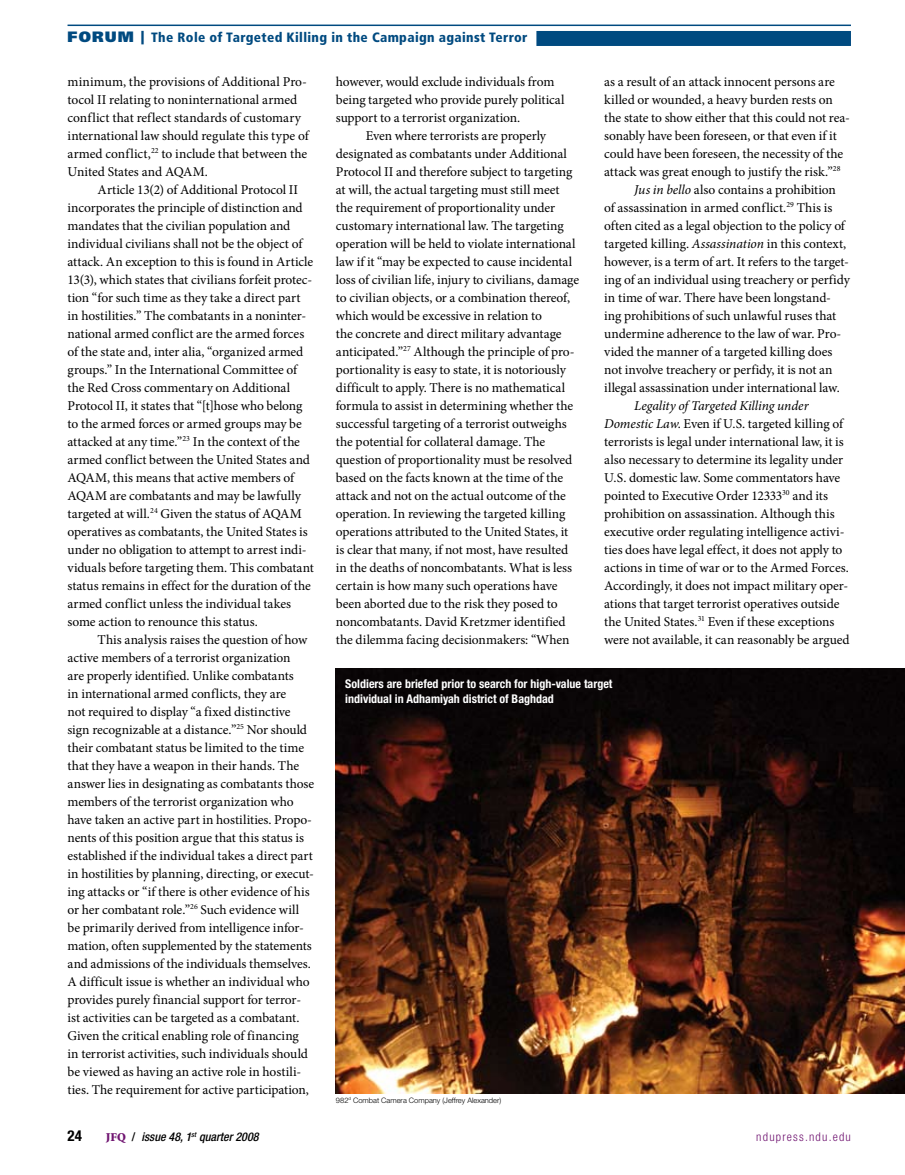
<style>
.page{position:relative;width:905px;height:1175px;background:#fff}
.page>*{position:absolute;margin:0;border:0;box-sizing:border-box;transform-origin:0 0}
.t1{font:700 condensed 15px "Helvetica Neue LT Std";color:#000}
.t2{font:13.5px/18px "Minion Pro";letter-spacing:-.005em;color:#000}
.t3{font:900 condensed 13.5px "Frutiger LT Std";letter-spacing:.025em;color:#004a80}
.t4{font:700 condensed 12px/15px "Helvetica Neue LT Std";color:#fff}
.t5{font:italic 500 condensed 12px "Helvetica Neue LT Std";color:#000}
.t6{font:300 condensed 12px "Helvetica Neue LT Std";letter-spacing:.1em;color:#701471}
.t7{font:300 7.5px "Helvetica Neue LT Std";color:#000}
.s1{font-stretch:normal;font-size:15px}
.s2{font-stretch:normal}
.s3{font-style:italic}
.s4{font-family:"Minion Std";font-weight:900;font-style:normal;font-stretch:normal;color:#701471}
.s5{font-style:normal}
</style>
<div class="page">
<hr style="left:68px;top:25px;width:782px;height:1px;background:#004a80">
<div style="left:536px;top:31px;width:314px;height:15px;background:#004a80"></div>
<img style="left:336px;top:668px;width:568px;height:425px">
<p class="t3" style="left:68px;top:30px;width:461px"><span class="s1">FORUM</span> <span class="s2">|</span> The Role of Targeted Killing in the Campaign against Terror</p>
<p class="t2" style="left:68px;top:72px;width:243px">minimum, the provisions of Additional Pro&shy;tocol II relating to noninternational armed conflict that reflect standards of customary international law should regulate this type of armed conflict,<sup>22</sup> to include that between the United States and AQAM.</p>
<p class="t2" style="left:68px;top:180px;width:248px;text-indent:30px">Article 13(2) of Additional Protocol II incorporates the principle of distinction and mandates that the civilian population and individual civilians shall not be the object of attack. An exception to this is found in Article 13(3), which states that civilians forfeit protec&shy;tion “for such time as they take a direct part in hostilities.” The combatants in a noninter&shy;national armed conflict are the armed forces of the state and, inter alia, “organized armed groups.” In the International Committee of the Red Cross commentary on Additional Protocol II, it states that “[t]hose who belong to the armed forces or armed groups may be attacked at any time.”<sup>23</sup> In the context of the armed conflict between the United States and AQAM, this means that active members of AQAM are combatants and may be lawfully targeted at will.<sup>24</sup> Given the status of AQAM operatives as combatants, the United States is under no obligation to attempt to arrest indi&shy;viduals before targeting them. This combatant status remains in effect for the duration of the armed conflict unless the individual takes some action to renounce this status.</p>
<p class="t2" style="left:68px;top:630px;width:248px;text-indent:30px">This analysis raises the question of how active members of a terrorist organization<br>are properly identified. Unlike combatants<br>in international armed conflicts, they are<br>not required to display “a fixed distinctive sign recognizable at a distance.”<sup>25</sup> Nor should their combatant status be limited to the time that they have a weapon in their hands. The answer lies in designating as combatants those members of the terrorist organization who have taken an active part in hostilities. Propo&shy;nents of this position argue that this status is established if the individual takes a direct part in hostilities by planning, directing, or execut&shy;ing attacks or “if there is other evidence of his or her combatant role.”<sup>26</sup> Such evidence will be primarily derived from intelligence infor&shy;mation, often supplemented by the statements and admissions of the individuals themselves.<br>A difficult issue is whether an individual who provides purely financial support for terror&shy;ist activities can be targeted as a combatant.<br>Given the critical enabling role of financing<br>in terrorist activities, such individuals should be viewed as having an active role in hostili&shy;ties. The requirement for active participation,</p>
<p class="t2" style="left:336px;top:72px;width:230px">however, would exclude individuals from being targeted who provide purely political support to a terrorist organization.</p>
<p class="t2" style="left:336px;top:126px;width:245px;text-indent:30px">Even where terrorists are properly designated as combatants under Additional Protocol II and therefore subject to targeting at will, the actual targeting must still meet the requirement of proportionality under customary international law. The targeting operation will be held to violate international law if it “may be expected to cause incidental loss of civilian life, injury to civilians, damage to civilian objects, or a combination thereof, which would be excessive in relation to<br>the concrete and direct military advantage anticipated.”<sup>27</sup> Although the principle of pro&shy;portionality is easy to state, it is notoriously difficult to apply. There is no mathematical formula to assist in determining whether the successful targeting of a terrorist outweighs the potential for collateral damage. The question of proportionality must be resolved based on the facts known at the time of the attack and not on the actual outcome of the operation. In reviewing the targeted killing operations attributed to the United States, it is clear that many, if not most, have resulted in the deaths of noncombatants. What is less certain is how many such operations have been aborted due to the risk they posed to noncombatants. David Kretzmer identified the dilemma facing decisionmakers: “When</p>
<p class="t2" style="left:604px;top:72px;width:232px">as a result of an attack innocent persons are</p>
<p class="t2" style="left:604px;top:90px;width:230px">killed or wounded, a heavy burden rests on</p>
<p class="t2" style="left:604px;top:108px;width:247px">the state to show either that this could not rea-</p>
<p class="t2" style="left:604px;top:126px;width:234px">sonably have been foreseen, or that even if it</p>
<p class="t2" style="left:604px;top:144px;width:241px">could have been foreseen, the necessity of the</p>
<p class="t2" style="left:604px;top:162px;width:238px">attack was great enough to justify the risk.”<sup>28</sup></p>
<p class="t2" style="left:634px;top:180px;width:203px"><span class="s3">Jus in bello</span> also contains a prohibition</p>
<p class="t2" style="left:604px;top:198px;width:230px">of assassination in armed conflict.<sup>29</sup> This is</p>
<p class="t2" style="left:604px;top:216px;width:242px">often cited as a legal objection to the policy of</p>
<p class="t2" style="left:604px;top:234px;width:243px">targeted killing. <span class="s3">Assassination</span> in this context,</p>
<p class="t2" style="left:604px;top:252px;width:246px">however, is a term of art. It refers to the target-</p>
<p class="t2" style="left:604px;top:270px;width:247px">ing of an individual using treachery or perfidy</p>
<p class="t2" style="left:604px;top:288px;width:228px">in time of war. There have been longstand-</p>
<p class="t2" style="left:604px;top:306px;width:234px">ing prohibitions of such unlawful ruses that</p>
<p class="t2" style="left:604px;top:324px;width:239px">undermine adherence to the law of war. Pro-</p>
<p class="t2" style="left:604px;top:342px;width:230px">vided the manner of a targeted killing does</p>
<p class="t2" style="left:604px;top:360px;width:230px">not involve treachery or perfidy, it is not an</p>
<p class="t2" style="left:604px;top:378px;width:237px">illegal assassination under international law.</p>
<p class="t2" style="left:604px;top:396px;width:247px;text-indent:30px"><span class="s3">Legality of Targeted Killing under Domestic Law</span>. Even if U.S. targeted killing of terrorists is legal under international law, it is also necessary to determine its legality under U.S. domestic law. Some commentators have pointed to Executive Order 12333<sup>30</sup> and its prohibition on assassination. Although this executive order regulating intelligence activi&shy;ties does have legal effect, it does not apply to actions in time of war or to the Armed Forces.<br>Accordingly, it does not impact military oper&shy;ations that target terrorist operatives outside the United States.<sup>31</sup> Even if these exceptions were not available, it can reasonably be argued</p>
<p class="t4" style="left:345px;top:676px;width:269px">Soldiers are briefed prior to search for high-value target individual in Adhamiyah district of Baghdad</p>
<p class="t7" style="left:336px;top:1095px;width:167px">982<sup>d</sup> Combat Camera Company (Jeffrey Alexander)</p>
<p class="t1" style="left:68px;top:1126px;width:16px">24</p>
<p class="t5" style="left:106px;top:1129px;width:154px"><span class="s4">JFQ</span> <span class="s5">/</span> issue 48, 1<sup>st</sup> quarter 2008</p>
<p class="t6" style="left:756px;top:1129px;width:96px">ndupress.ndu.edu</p>
</div>
